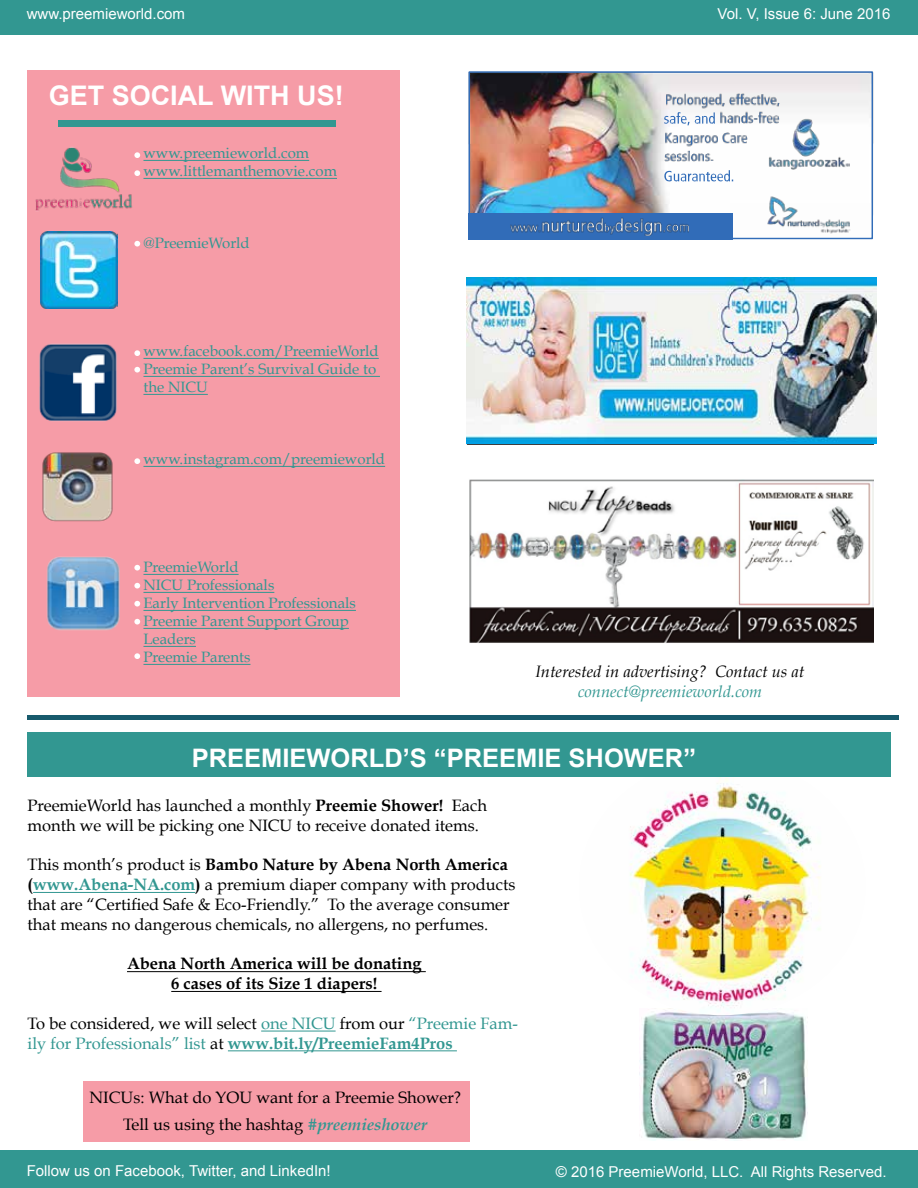
<style>
.page{position:relative;width:918px;height:1188px;background:#fff}
.page>*{position:absolute;margin:0;border:0;box-sizing:border-box;transform-origin:0 0}
.t1{font:700 27px "Arial";color:#fff}
.t2{font:700 25.5px "Arial";color:#fff}
.t3{font:16.5px/19.8px "Book Antiqua";color:#000}
.t4{font:16.5px/19.8px "Book Antiqua";color:#329791}
.t5{font:700 16.5px/19.8px "Book Antiqua";color:#000;text-align:center}
.t6{font:italic 16.5px "Book Antiqua";color:#000}
.t7{font:italic 16.5px "Book Antiqua";color:#329791}
.t8{font:15px/18px "Book Antiqua";color:#329791}
.t9{font:15px "Arial";color:#fff}
.s1{font-weight:700}
.s2{font-weight:700;color:#329791}
.s3{color:#000}
.s4{font-weight:700;font-style:italic;color:#329791}
</style>
<div class="page">
<img style="left:639px;top:1015px;width:169px;height:126px">
<div style="left:0;top:1150px;width:918px;height:38px;background:#329791"></div>
<div style="left:83px;top:1081px;width:387px;height:61px;background:#f69ca7"></div>
<div style="left:27px;top:715px;width:871px;height:5px;background:#175a6c"></div>
<div style="left:0;top:0;width:918px;height:34px;background:#329791"></div>
<div style="left:27px;top:70px;width:373px;height:627px;background:#f69ca7"></div>
<div style="left:58px;top:121px;width:278px;height:6px;background:#329791"></div>
<img style="left:630px;top:777px;width:191px;height:238px">
<img style="left:39px;top:344px;width:78px;height:77px">
<img style="left:41px;top:232px;width:77px;height:77px">
<img style="left:35px;top:147px;width:98px;height:64px">
<img style="left:42px;top:452px;width:71px;height:70px">
<img style="left:47px;top:556px;width:73px;height:74px">
<img style="left:469px;top:479px;width:405px;height:164px">
<img style="left:468px;top:71px;width:406px;height:146px">
<div style="left:730px;top:203px;width:142px;height:35px;background:#fdfdfd"></div>
<img style="left:664px;top:92px;width:116px;height:32px">
<svg style="left:664px;top:112px;width:51px;height:13px"></svg>
<img style="left:663px;top:132px;width:86px;height:31px">
<svg style="left:664px;top:170px;width:69px;height:11px"></svg>
<img style="left:767px;top:116px;width:83px;height:55px">
<div style="left:469px;top:213px;width:264px;height:26px;background:#316cb8"></div>
<img style="left:510px;top:217px;width:179px;height:19px">
<img style="left:764px;top:193px;width:88px;height:41px">
<div style="left:469px;top:71px;width:404px;height:168px;border:1px solid #316cb8"></div>
<img style="left:467px;top:278px;width:409px;height:165px">
<div style="left:27px;top:732px;width:863px;height:45px;background:#329791"></div>
<hr style="left:143px;top:160px;width:166px;height:1px;background:#329791">
<hr style="left:143px;top:178px;width:194px;height:1px;background:#329791">
<hr style="left:143px;top:358px;width:236px;height:1px;background:#329791">
<hr style="left:143px;top:376px;width:237px;height:1px;background:#329791">
<hr style="left:143px;top:394px;width:65px;height:1px;background:#329791">
<hr style="left:143px;top:466px;width:242px;height:1px;background:#329791">
<hr style="left:143px;top:574px;width:96px;height:1px;background:#329791">
<hr style="left:143px;top:592px;width:131px;height:1px;background:#329791">
<hr style="left:143px;top:610px;width:213px;height:1px;background:#329791">
<hr style="left:143px;top:628px;width:206px;height:1px;background:#329791">
<hr style="left:143px;top:646px;width:53px;height:1px;background:#329791">
<hr style="left:143px;top:664px;width:107px;height:1px;background:#329791">
<svg style="left:134px;top:152px;width:6px;height:6px"></svg>
<svg style="left:134px;top:170px;width:6px;height:6px"></svg>
<svg style="left:134px;top:241px;width:6px;height:6px"></svg>
<svg style="left:134px;top:350px;width:6px;height:6px"></svg>
<svg style="left:134px;top:367px;width:6px;height:6px"></svg>
<svg style="left:134px;top:458px;width:6px;height:6px"></svg>
<svg style="left:134px;top:565px;width:6px;height:6px"></svg>
<svg style="left:134px;top:583px;width:6px;height:6px"></svg>
<svg style="left:134px;top:601px;width:6px;height:6px"></svg>
<svg style="left:134px;top:619px;width:6px;height:6px"></svg>
<svg style="left:134px;top:653px;width:6px;height:6px"></svg>
<hr style="left:33px;top:892px;width:162px;height:1px;background:#329791">
<hr style="left:127px;top:971px;width:299px;height:1px;background:#000">
<hr style="left:171px;top:991px;width:211px;height:1px;background:#000">
<hr style="left:261px;top:1031px;width:75px;height:1px;background:#329791">
<hr style="left:228px;top:1050px;width:229px;height:1px;background:#329791">
<p class="t9" style="left:27px;top:4px;width:160px">www.preemieworld.com</p>
<p class="t9" style="left:718px;top:4px;width:174px">Vol. V, Issue 6: June 2016</p>
<h1 class="t1" style="left:49px;top:78px;width:297px">GET SOCIAL WITH US!</h1>
<p class="t8" style="left:143px;top:144px;width:195px">www.preemieworld.com www.littlemanthemovie.com</p>
<p class="t8" style="left:143px;top:234px;width:108px">@PreemieWorld</p>
<p class="t8" style="left:143px;top:342px;width:237px">www.facebook.com/PreemieWorld<br>Preemie Parent’s Survival Guide to the NICU</p>
<p class="t8" style="left:143px;top:450px;width:243px">www.instagram.com/preemieworld</p>
<p class="t8" style="left:143px;top:558px;width:214px">PreemieWorld<br>NICU Professionals<br>Early Intervention Professionals<br>Preemie Parent Support Group<br>Leaders<br>Preemie Parents</p>
<p class="t6" style="left:535px;top:662px;width:270px">Interested in advertising? Contact us at</p>
<p class="t7" style="left:578px;top:682px;width:186px">connect@preemieworld.com</p>
<h2 class="t2" style="left:192px;top:741px;width:506px">PREEMIEWORLD’S “PREEMIE SHOWER”</h2>
<p class="t3" style="left:28px;top:796px;width:461px">PreemieWorld has launched a monthly <span class="s1">Preemie Shower!</span> Each month we will be picking one NICU to receive donated items.</p>
<p class="t3" style="left:28px;top:855px;width:489px">This month’s product is <span class="s1">Bambo Nature by Abena North America (</span><span class="s2">www.Abena-NA.com</span><span class="s1">)</span> a premium diaper company with products that are “Certified Safe &amp; Eco-Friendly.” To the average consumer that means no dangerous chemicals, no allergens, no perfumes.</p>
<p class="t5" style="left:127px;top:954px;width:296px">Abena North America will be donating<br>6 cases of its Size 1 diapers!</p>
<p class="t4" style="left:28px;top:1013px;width:492px"><span class="s3">To be considered, we will select</span> one NICU <span class="s3">from our</span> “Preemie Fam&shy;ily for Professionals” list <span class="s3">at</span> <span class="s1">www.bit.ly/PreemieFam4Pros</span></p>
<p class="t3" style="left:90px;top:1084px;width:373px;line-height:26.7px;text-align:center">NICUs: What do YOU want for a Preemie Shower?<br>Tell us using the hashtag <span class="s4">#preemieshower</span></p>
<p class="t9" style="left:27px;top:1161px;width:306px">Follow us on Facebook, Twitter, and LinkedIn!</p>
<p class="t9" style="left:556px;top:1162px;width:332px">© 2016 PreemieWorld, LLC. All Rights Reserved.</p>
</div>
